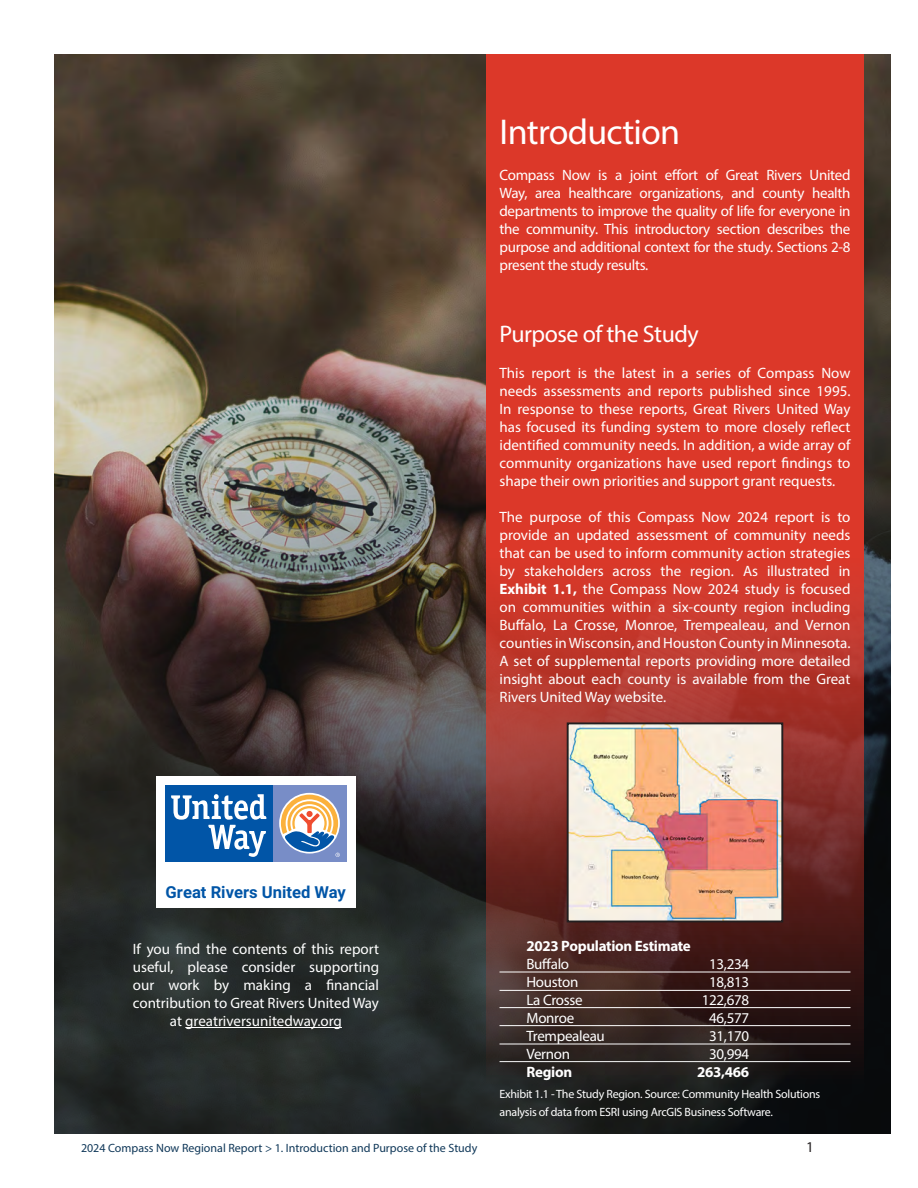
<style>
.page{position:relative;width:918px;height:1188px;background:#fff}
.page>*{position:absolute;margin:0;border:0;box-sizing:border-box;transform-origin:0 0}
.t1{font:36px "Myriad Pro";letter-spacing:-.02em;color:#fff}
.t2{font:24px "Myriad Pro";letter-spacing:-.02em;color:#fff}
.t3{font:700 16.5px "Roboto";color:#0155a7}
.t4{font:15px/18px "Myriad Pro";color:#fff;text-align:justify}
.t5{font:700 15px "Myriad Pro";letter-spacing:-.02em;color:#fff}
.t6{font:15px "Myriad Pro";letter-spacing:-.02em;color:#fff}
.t7{font:15px "Myriad Pro";color:#231f20}
.t8{font:12px/18px "Myriad Pro";letter-spacing:-.02em;color:#fff}
.t9{font:12px "Myriad Pro";color:#103859}
.s1{font-weight:700}
</style>
<div class="page">
<img style="left:54px;top:54px;width:837px;height:1080px">
<svg style="left:486px;top:54px;width:378px;height:1080px;fill:#dc3829"></svg>
<img style="left:566px;top:722px;width:218px;height:201px">
<hr style="left:500px;top:972px;width:350px;height:1px;background:#fff">
<hr style="left:500px;top:990px;width:350px;height:1px;background:#fff">
<hr style="left:500px;top:1007px;width:350px;height:1px;background:#fff">
<hr style="left:500px;top:1025px;width:350px;height:1px;background:#fff">
<hr style="left:500px;top:1044px;width:350px;height:1px;background:#fff">
<hr style="left:500px;top:1061px;width:350px;height:1px;background:#fff">
<div style="left:156px;top:776px;width:200px;height:132px;background:#fff"></div>
<div style="left:273px;top:786px;width:73px;height:76px;background:#788dc7"></div>
<div style="left:166px;top:786px;width:107px;height:76px;background:#0155a7"></div>
<svg style="left:171px;top:794px;width:95px;height:63px"></svg>
<svg style="left:281px;top:795px;width:59px;height:62px"></svg>
<hr style="left:185px;top:1027px;width:157px;height:1px;background:#fff">
<p class="t1" style="left:500px;top:110px;width:182px">Introduction</p>
<p class="t4" style="left:500px;top:166px;width:353px">Compass Now is a joint effort of Great Rivers United Way, area healthcare organizations, and county health departments to improve the quality of life for everyone in the community. This introductory section describes the purpose and additional context for the study. Sections 2-8 present the study results.</p>
<p class="t2" style="left:500px;top:319px;width:201px">Purpose of the Study</p>
<p class="t4" style="left:500px;top:364px;width:353px">This report is the latest in a series of Compass Now needs assessments and reports published since 1995.<br>In response to these reports, Great Rivers United Way has focused its funding system to more closely reflect identified community needs. In addition, a wide array of community organizations have used report findings to shape their own priorities and support grant requests.</p>
<p class="t4" style="left:500px;top:508px;width:353px">The purpose of this Compass Now 2024 report is to provide an updated assessment of community needs that can be used to inform community action strategies by stakeholders across the region. As illustrated in <span class="s1">Exhibit 1.1,</span> the Compass Now 2024 study is focused on communities within a six-county region including Buffalo, La Crosse, Monroe, Trempealeau, and Vernon counties in Wisconsin, and Houston County in Minnesota.<br>A set of supplemental reports providing more detailed insight about each county is available from the Great Rivers United Way website.</p>
<p class="t3" style="left:166px;top:881px;width:182px">Great Rivers United Way</p>
<p class="t4" style="left:133px;top:940px;width:248px;text-align:center">If you find the contents of this report useful, please consider supporting our work by making a financial contribution to Great Rivers United Way at greatriversunitedway.org</p>
<p class="t9" style="left:81px;top:1141px;width:398px">2024 Compass Now Regional Report &gt; 1. Introduction and Purpose of the Study</p>
<p class="t5" style="left:526px;top:936px;width:166px">2023 Population Estimate</p>
<p class="t4" style="left:526px;top:954px;width:44px">Buffalo</p>
<p class="t6" style="left:526px;top:972px;width:53px">Houston</p>
<p class="t6" style="left:526px;top:990px;width:58px">La Crosse</p>
<p class="t4" style="left:526px;top:1008px;width:49px">Monroe</p>
<p class="t6" style="left:526px;top:1026px;width:80px">Trempealeau</p>
<p class="t4" style="left:526px;top:1044px;width:45px">Vernon</p>
<p class="t5" style="left:526px;top:1062px;width:47px">Region</p>
<p class="t4" style="left:709px;top:954px;width:42px">13,234</p>
<p class="t4" style="left:709px;top:972px;width:42px">18,813</p>
<p class="t4" style="left:702px;top:990px;width:49px">122,678</p>
<p class="t4" style="left:709px;top:1008px;width:42px">46,577</p>
<p class="t4" style="left:709px;top:1026px;width:42px">31,170</p>
<p class="t4" style="left:709px;top:1044px;width:42px">30,994</p>
<p class="t5" style="left:697px;top:1062px;width:54px">263,466</p>
<p class="t8" style="left:500px;top:1085px;width:322px">Exhibit 1.1 - The Study Region. Source: Community Health Solutions analysis of data from ESRI using ArcGIS Business Software.</p>
<p class="t7" style="left:806px;top:1138px;width:9px">1</p>
</div>
